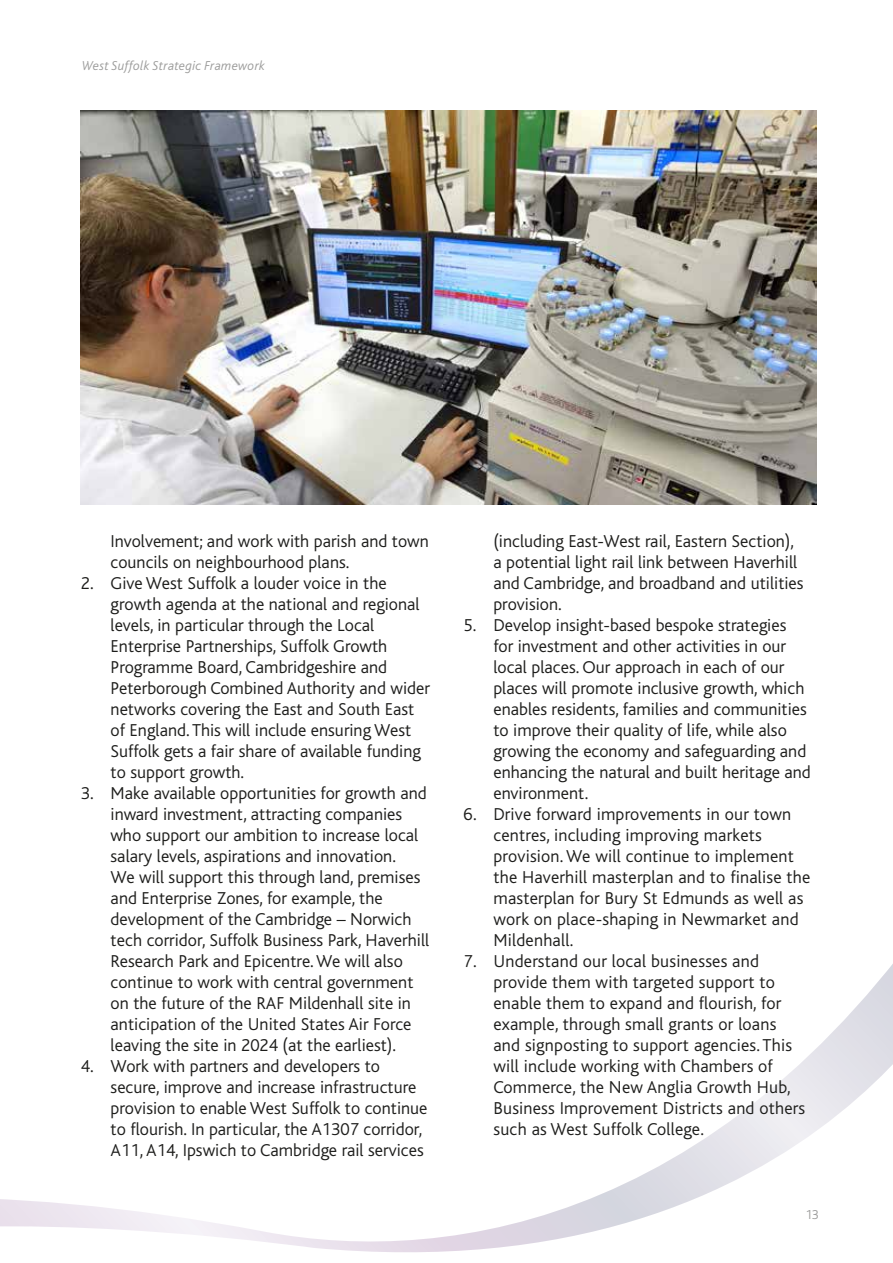
<style>
.page{position:relative;width:893px;height:1263px;background:#fff}
.page>*{position:absolute;margin:0;border:0;box-sizing:border-box;transform-origin:0 0}
.t1{font:300 18px/21px "Bliss";color:#1d1d1b}
.t2{font:italic 300 13.5px "Bliss";letter-spacing:.02em;color:#9d9d9c}
.t3{font:300 13.5px "Bliss";color:#9d9d9c}
</style>
<div class="page">
<svg style="left:0;top:964px;width:893px;height:288px"></svg>
<img style="left:81px;top:110px;width:735px;height:395px">
<p class="t2" style="left:82px;top:58px;width:184px">West Suffolk Strategic Framework</p>
<p class="t1" style="left:111px;top:530px;width:320px">Involvement; and work with parish and town councils on neighbourhood plans.</p>
<p class="t1" style="left:111px;top:572px;width:321px;text-indent:-30px">2. Give West Suffolk a louder voice in the growth agenda at the national and regional levels, in particular through the Local Enterprise Partnerships, Suffolk Growth Programme Board, Cambridgeshire and Peterborough Combined Authority and wider networks covering the East and South East of England. This will include ensuring West Suffolk gets a fair share of available funding to support growth.</p>
<p class="t1" style="left:111px;top:783px;width:320px;text-indent:-30px">3. Make available opportunities for growth and inward investment, attracting companies who support our ambition to increase local salary levels, aspirations and innovation.<br>We will support this through land, premises and Enterprise Zones, for example, the development of the Cambridge – Norwich tech corridor, Suffolk Business Park, Haverhill Research Park and Epicentre.We will also continue to work with central government on the future of the RAF Mildenhall site in anticipation of the United States Air Force leaving the site in 2024 (at the earliest).</p>
<p class="t1" style="left:111px;top:1056px;width:318px;text-indent:-30px">4. Work with partners and developers to secure, improve and increase infrastructure provision to enable West Suffolk to continue to flourish. In particular, the A1307 corridor, A11, A14, Ipswich to Cambridge rail services</p>
<p class="t1" style="left:493px;top:531px;width:312px">(including East-West rail, Eastern Section), a potential light rail link between Haverhill and Cambridge, and broadband and utilities provision.</p>
<p class="t1" style="left:493px;top:615px;width:319px;text-indent:-30px">5. Develop insight-based bespoke strategies<br>for investment and other activities in our local places. Our approach in each of our places will promote inclusive growth, which enables residents, families and communities to improve their quality of life, while also growing the economy and safeguarding and enhancing the natural and built heritage and environment.</p>
<p class="t1" style="left:493px;top:804px;width:319px;text-indent:-30px">6. Drive forward improvements in our town centres, including improving markets provision. We will continue to implement the Haverhill masterplan and to finalise the masterplan for Bury St Edmunds as well as work on place-shaping in Newmarket and Mildenhall.</p>
<p class="t1" style="left:493px;top:951px;width:313px;text-indent:-30px">7. Understand our local businesses and provide them with targeted support to enable them to expand and flourish, for example, through small grants or loans and signposting to support agencies. This will include working with Chambers of Commerce, the New Anglia Growth Hub, Business Improvement Districts and others such as West Suffolk College.</p>
<p class="t3" style="left:805px;top:1207px;width:15px">13</p>
</div>
